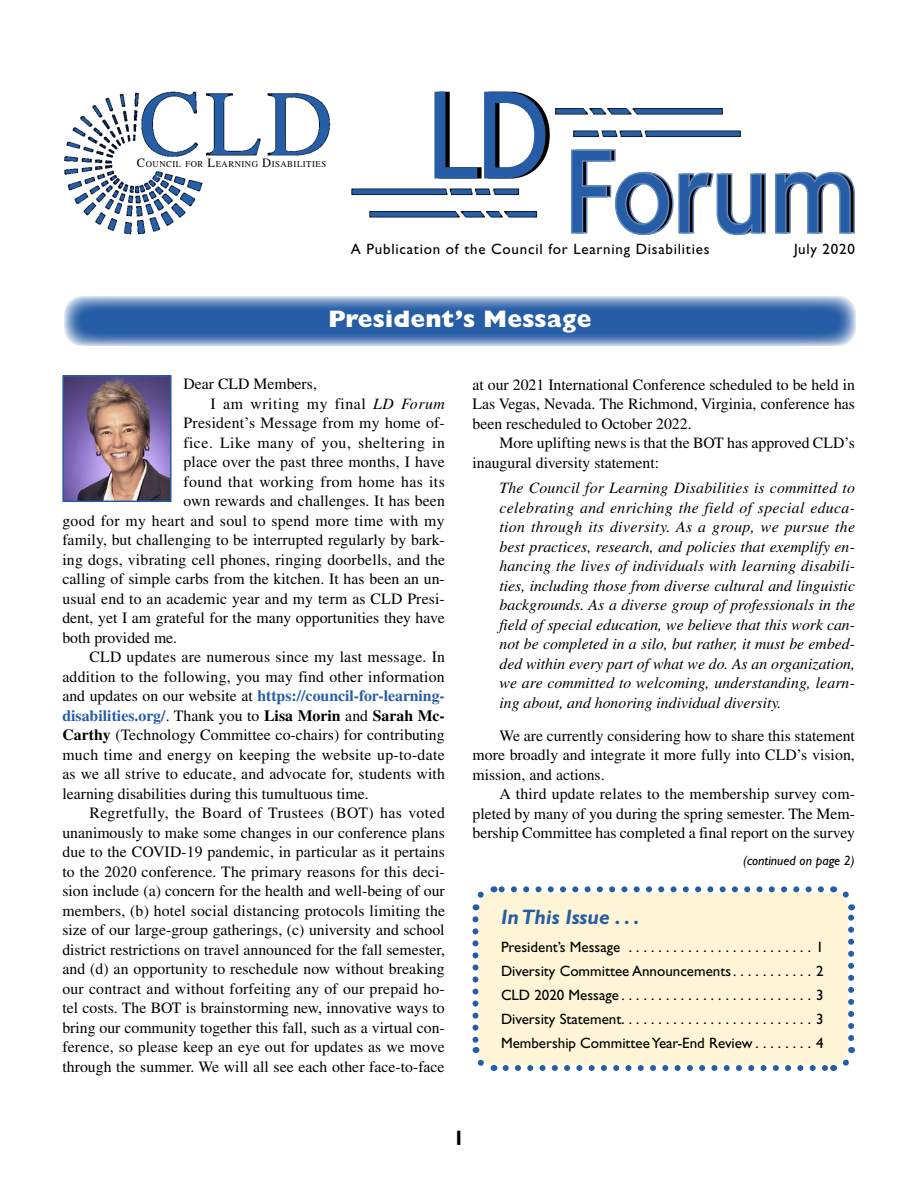
<style>
.page{position:relative;width:918px;height:1188px;background:#fff}
.page>*{position:absolute;margin:0;border:0;box-sizing:border-box;transform-origin:0 0}
.t1{font:800 24px "Gill Sans Std";letter-spacing:.01em;color:#fff}
.Head_Contents{font:italic 700 21px "Gill Sans Std";color:#265da6}
.t2{font:700 21px "Gill Sans Std";color:#000}
.Body_Text{font:15.75px/19.5px "Times";letter-spacing:.005em;color:#000;text-align:justify}
.Extract{font:italic 15.75px/19.5px "Times";color:#000;text-align:justify}
.Body_Text-2{font:15.75px "Times";letter-spacing:.035em;color:#000}
.Body_Text-3{font:15.75px "Times";letter-spacing:.025em;color:#000}
.Body_Text-4{font:15.75px "Times";letter-spacing:.04em;color:#000}
.Body_Text_After_Head{font:15.75px "Times";color:#000}
.Contents{font:15px "Gill Sans Std";color:#000}
.Contents-2{font:15px "Gill Sans Std";letter-spacing:.05em;color:#000}
.Continued_On{font:italic 13.5px "Gill Sans Std";color:#000}
.t3{font:8.85px "Times";letter-spacing:.055em;color:#000}
.s1{font-size:12.75px}
.s2{font-style:italic}
.s3{font-weight:700;color:#265da6}
.s4{font-weight:700}
</style>
<div class="page">
<img style="left:64px;top:92px;width:677px;height:143px">
<svg style="left:434px;top:92px;width:116px;height:87px"></svg>
<svg style="left:570px;top:149px;width:285px;height:87px"></svg>
<div style="left:476px;top:889px;width:375px;height:179px;background:#fdf5d6;border-radius:18px"></div>
<svg style="left:506px;top:1065px;width:321px;height:6px"></svg>
<svg style="left:472px;top:919px;width:23px;height:152px"></svg>
<svg style="left:833px;top:1047px;width:22px;height:24px"></svg>
<svg style="left:832px;top:886px;width:22px;height:152px"></svg>
<svg style="left:472px;top:886px;width:349px;height:24px"></svg>
<svg style="left:64px;top:296px;width:792px;height:50px;background:#4e7bb6"></svg>
<img style="left:65px;top:378px;width:104px;height:121px">
<div style="left:62px;top:375px;width:110px;height:127px;border:2px solid #265da6"></div>
<p class="t3" style="left:137px;top:159px;width:191px"><span class="s1">C</span>OUNCIL FOR <span class="s1">L</span>EARNING <span class="s1">D</span>ISABILITIES</p>
<p class="Contents-2" style="left:351px;top:240px;width:360px">A Publication of the Council for Learning Disabilities</p>
<p class="Contents-2" style="left:794px;top:240px;width:62px">July 2020</p>
<h1 class="t1" style="left:329px;top:305px;width:264px">President’s Message</h1>
<p class="Body_Text_After_Head" style="left:184px;top:375px;width:135px">Dear CLD Members,</p>
<p class="Body_Text-4" style="left:211px;top:395px;width:236px">I am writing my final <span class="s2">LD Forum</span></p>
<p class="Body_Text" style="left:184px;top:413px;width:263px">President’s Message from my home of-</p>
<p class="Body_Text-2" style="left:184px;top:434px;width:263px">fice. Like many of you, sheltering in</p>
<p class="Body_Text" style="left:184px;top:452px;width:263px">place over the past three months, I have</p>
<p class="Body_Text-3" style="left:184px;top:473px;width:263px">found that working from home has its</p>
<p class="Body_Text" style="left:184px;top:491px;width:263px">own rewards and challenges. It has been</p>
<p class="Body_Text" style="left:62px;top:511px;width:384px">good for my heart and soul to spend more time with my</p>
<p class="Body_Text" style="left:62px;top:530px;width:384px">family, but challenging to be interrupted regularly by bark-</p>
<p class="Body_Text" style="left:62px;top:550px;width:384px">ing dogs, vibrating cell phones, ringing doorbells, and the</p>
<p class="Body_Text" style="left:62px;top:569px;width:384px">calling of simple carbs from the kitchen. It has been an un-</p>
<p class="Body_Text" style="left:62px;top:589px;width:384px">usual end to an academic year and my term as CLD Presi-</p>
<p class="Body_Text" style="left:62px;top:608px;width:384px">dent, yet I am grateful for the many opportunities they have</p>
<p class="Body_Text" style="left:62px;top:628px;width:116px">both provided me.</p>
<p class="Body_Text" style="left:62px;top:647px;width:384px;text-indent:27px">CLD updates are numerous since my last message. In addition to the following, you may find other information and updates on our website at <span class="s3">https://council-for-learning&shy;disabilities.org/</span>. Thank you to <span class="s4">Lisa Morin</span> and <span class="s4">Sarah Mc-Carthy</span> (Technology Committee co-chairs) for contributing much time and energy on keeping the website up-to-date as we all strive to educate, and advocate for, students with learning disabilities during this tumultuous time.</p>
<p class="Body_Text" style="left:62px;top:803px;width:384px;text-indent:27px">Regretfully, the Board of Trustees (BOT) has voted unanimously to make some changes in our conference plans due to the COVID-19 pandemic, in particular as it pertains to the 2020 conference. The primary reasons for this deci&shy;sion include (a) concern for the health and well-being of our members, (b) hotel social distancing protocols limiting the size of our large-group gatherings, (c) university and school district restrictions on travel announced for the fall semester, and (d) an opportunity to reschedule now without breaking our contract and without forfeiting any of our prepaid ho&shy;tel costs. The BOT is brainstorming new, innovative ways to bring our community together this fall, such as a virtual con&shy;ference, so please keep an eye out for updates as we move through the summer. We will all see each other face-to-face</p>
<p class="Body_Text" style="left:472px;top:375px;width:384px">at our 2021 International Conference scheduled to be held in Las Vegas, Nevada. The Richmond, Virginia, conference has been rescheduled to October 2022.</p>
<p class="Body_Text" style="left:472px;top:433px;width:384px;text-indent:27px">More uplifting news is that the BOT has approved CLD’s inaugural diversity statement:</p>
<p class="Extract" style="left:500px;top:478px;width:357px">The Council for Learning Disabilities is committed to celebrating and enriching the field of special educa&shy;tion through its diversity. As a group, we pursue the best practices, research, and policies that exemplify en&shy;hancing the lives of individuals with learning disabili&shy;ties, including those from diverse cultural and linguistic backgrounds. As a diverse group of professionals in the field of special education, we believe that this work can&shy;not be completed in a silo, but rather, it must be embed&shy;ded within every part of what we do. As an organization, we are committed to welcoming, understanding, learn&shy;ing about, and honoring individual diversity.</p>
<p class="Body_Text" style="left:472px;top:726px;width:384px;text-indent:27px">We are currently considering how to share this statement more broadly and integrate it more fully into CLD’s vision, mission, and actions.</p>
<p class="Body_Text" style="left:472px;top:784px;width:384px;text-indent:27px">A third update relates to the membership survey com&shy;pleted by many of you during the spring semester. The Mem&shy;bership Committee has completed a final report on the survey</p>
<p class="Continued_On" style="left:743px;top:853px;width:113px">(continued on page 2)</p>
<p class="Head_Contents" style="left:501px;top:904px;width:140px">In This Issue . . .</p>
<p class="Contents" style="left:501px;top:938px;width:324px">President’s Message . . . . . . . . . . . . . . . . . . . . . . . . . 1</p>
<p class="Contents" style="left:501px;top:962px;width:324px">Diversity Committee Announcements . . . . . . . . . . . 2</p>
<p class="Contents" style="left:501px;top:986px;width:324px">CLD 2020 Message . . . . . . . . . . . . . . . . . . . . . . . . . . 3</p>
<p class="Contents" style="left:501px;top:1010px;width:324px">Diversity Statement . . . . . . . . . . . . . . . . . . . . . . . . . . 3</p>
<p class="Contents" style="left:501px;top:1034px;width:324px">Membership Committee Year-End Review . . . . . . . . 4</p>
<h2 class="t2" style="left:453px;top:1125px;width:13px">1</h2>
</div>
